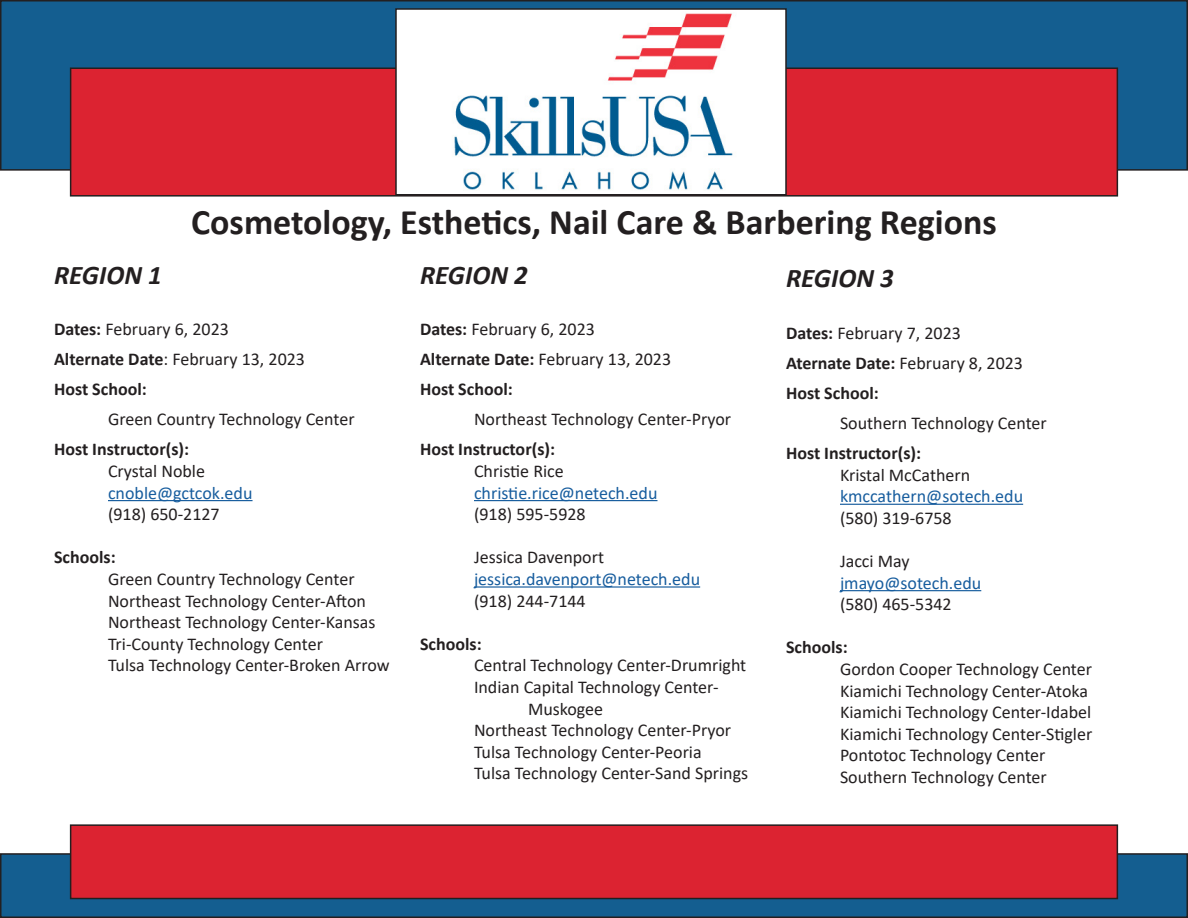
<style>
.page{position:relative;width:1188px;height:918px;background:#fff}
.page>*{position:absolute;margin:0;border:0;box-sizing:border-box;transform-origin:0 0}
.t1{font:700 36px "Calibri";color:#231f20}
.t2{font:italic 700 27px "Calibri";color:#231f20}
.t3{font:18px "Calibri";color:#231f20}
.t4{font:700 18px "Calibri";color:#231f20}
.t5{font:18px "Calibri";color:#175d9e}
.s1{font-weight:700}
</style>
<div class="page">
<div style="left:1px;top:1px;width:1186px;height:169px;background:#145e90"></div>
<div style="left:0;top:0;width:1188px;height:171px;border:2px solid #231f20"></div>
<div style="left:71px;top:68px;width:1046px;height:128px;background:#dc2331"></div>
<div style="left:70px;top:68px;width:1048px;height:129px;border:2px solid #231f20"></div>
<img style="left:398px;top:11px;width:386px;height:182px">
<div style="left:395px;top:8px;width:392px;height:188px;border:2px solid #231f20"></div>
<hr style="left:474px;top:500px;width:183px;height:1px;background:#175d9e">
<hr style="left:474px;top:586px;width:226px;height:2px;background:#175d9e">
<hr style="left:840px;top:504px;width:183px;height:1px;background:#175d9e">
<hr style="left:840px;top:590px;width:141px;height:1px;background:#175d9e">
<div style="left:1px;top:854px;width:1186px;height:63px;background:#145e90"></div>
<div style="left:0;top:853px;width:1188px;height:65px;border:2px solid #231f20"></div>
<div style="left:71px;top:825px;width:1046px;height:74px;background:#dc2331"></div>
<div style="left:70px;top:824px;width:1048px;height:75px;border:2px solid #231f20"></div>
<hr style="left:108px;top:500px;width:145px;height:1px;background:#175d9e">
<p class="t1" style="left:191px;top:197px;width:807px">Cosmetology, Esthetics, Nail Care &amp; Barbering Regions</p>
<p class="t2" style="left:420px;top:256px;width:109px">REGION 2</p>
<p class="t3" style="left:420px;top:317px;width:176px"><span class="s1">Dates:</span> February 6, 2023</p>
<p class="t3" style="left:420px;top:347px;width:253px"><span class="s1">Alternate Date:</span> February 13, 2023</p>
<p class="t4" style="left:420px;top:377px;width:94px">Host School:</p>
<p class="t3" style="left:474px;top:407px;width:259px">Northeast Technology Center-Pryor</p>
<p class="t4" style="left:420px;top:437px;width:137px">Host Instructor(s):</p>
<p class="t3" style="left:474px;top:459px;width:91px">Christie Rice</p>
<p class="t5" style="left:474px;top:480px;width:185px">christie.rice@netech.edu</p>
<p class="t3" style="left:474px;top:502px;width:113px">(918) 595-5928</p>
<p class="t3" style="left:474px;top:545px;width:132px">Jessica Davenport</p>
<p class="t5" style="left:474px;top:567px;width:228px">jessica.davenport@netech.edu</p>
<p class="t3" style="left:474px;top:588px;width:113px">(918) 244-7144</p>
<p class="t4" style="left:420px;top:631px;width:63px">Schools:</p>
<p class="t3" style="left:474px;top:653px;width:274px">Central Technology Center-Drumright</p>
<p class="t3" style="left:474px;top:675px;width:246px">Indian Capital Technology Center-</p>
<p class="t3" style="left:528px;top:696px;width:77px">Muskogee</p>
<p class="t3" style="left:474px;top:718px;width:259px">Northeast Technology Center-Pryor</p>
<p class="t3" style="left:474px;top:739px;width:229px">Tulsa Technology Center-Peoria</p>
<p class="t3" style="left:474px;top:761px;width:276px">Tulsa Technology Center-Sand Springs</p>
<p class="t2" style="left:54px;top:256px;width:109px">REGION 1</p>
<p class="t3" style="left:54px;top:317px;width:176px"><span class="s1">Dates:</span> February 6, 2023</p>
<p class="t3" style="left:54px;top:347px;width:253px"><span class="s1">Alternate Date</span>: February 13, 2023</p>
<p class="t4" style="left:54px;top:377px;width:94px">Host School:</p>
<p class="t3" style="left:108px;top:407px;width:248px">Green Country Technology Center</p>
<p class="t4" style="left:54px;top:437px;width:137px">Host Instructor(s):</p>
<p class="t3" style="left:108px;top:459px;width:99px">Crystal Noble</p>
<p class="t5" style="left:108px;top:480px;width:146px">cnoble@gctcok.edu</p>
<p class="t3" style="left:108px;top:502px;width:113px">(918) 650-2127</p>
<p class="t4" style="left:54px;top:545px;width:63px">Schools:</p>
<p class="t3" style="left:108px;top:567px;width:248px">Green Country Technology Center</p>
<p class="t3" style="left:108px;top:588px;width:260px">Northeast Technology Center-Afton</p>
<p class="t3" style="left:108px;top:610px;width:269px">Northeast Technology Center-Kansas</p>
<p class="t3" style="left:108px;top:631px;width:217px">Tri-County Technology Center</p>
<p class="t3" style="left:108px;top:653px;width:283px">Tulsa Technology Center-Broken Arrow</p>
<p class="t2" style="left:786px;top:259px;width:109px">REGION 3</p>
<p class="t3" style="left:786px;top:321px;width:176px"><span class="s1">Dates:</span> February 7, 2023</p>
<p class="t3" style="left:786px;top:351px;width:239px"><span class="s1">Aternate Date:</span> February 8, 2023</p>
<p class="t4" style="left:786px;top:380px;width:94px">Host School:</p>
<p class="t3" style="left:840px;top:411px;width:208px">Southern Technology Center</p>
<p class="t4" style="left:786px;top:440px;width:137px">Host Instructor(s):</p>
<p class="t3" style="left:840px;top:462px;width:132px">Kristal McCathern</p>
<p class="t5" style="left:840px;top:484px;width:185px">kmccathern@sotech.edu</p>
<p class="t3" style="left:840px;top:505px;width:113px">(580) 319-6758</p>
<p class="t3" style="left:840px;top:549px;width:71px">Jacci May</p>
<p class="t5" style="left:840px;top:570px;width:143px">jmayo@sotech.edu</p>
<p class="t3" style="left:840px;top:592px;width:113px">(580) 465-5342</p>
<p class="t4" style="left:786px;top:635px;width:63px">Schools:</p>
<p class="t3" style="left:840px;top:657px;width:254px">Gordon Cooper Technology Center</p>
<p class="t3" style="left:840px;top:678px;width:250px">Kiamichi Technology Center-Atoka</p>
<p class="t3" style="left:840px;top:700px;width:253px">Kiamichi Technology Center-Idabel</p>
<p class="t3" style="left:840px;top:721px;width:254px">Kiamichi Technology Center-Stigler</p>
<p class="t3" style="left:840px;top:743px;width:207px">Pontotoc Technology Center</p>
<p class="t3" style="left:840px;top:765px;width:208px">Southern Technology Center</p>
</div>
